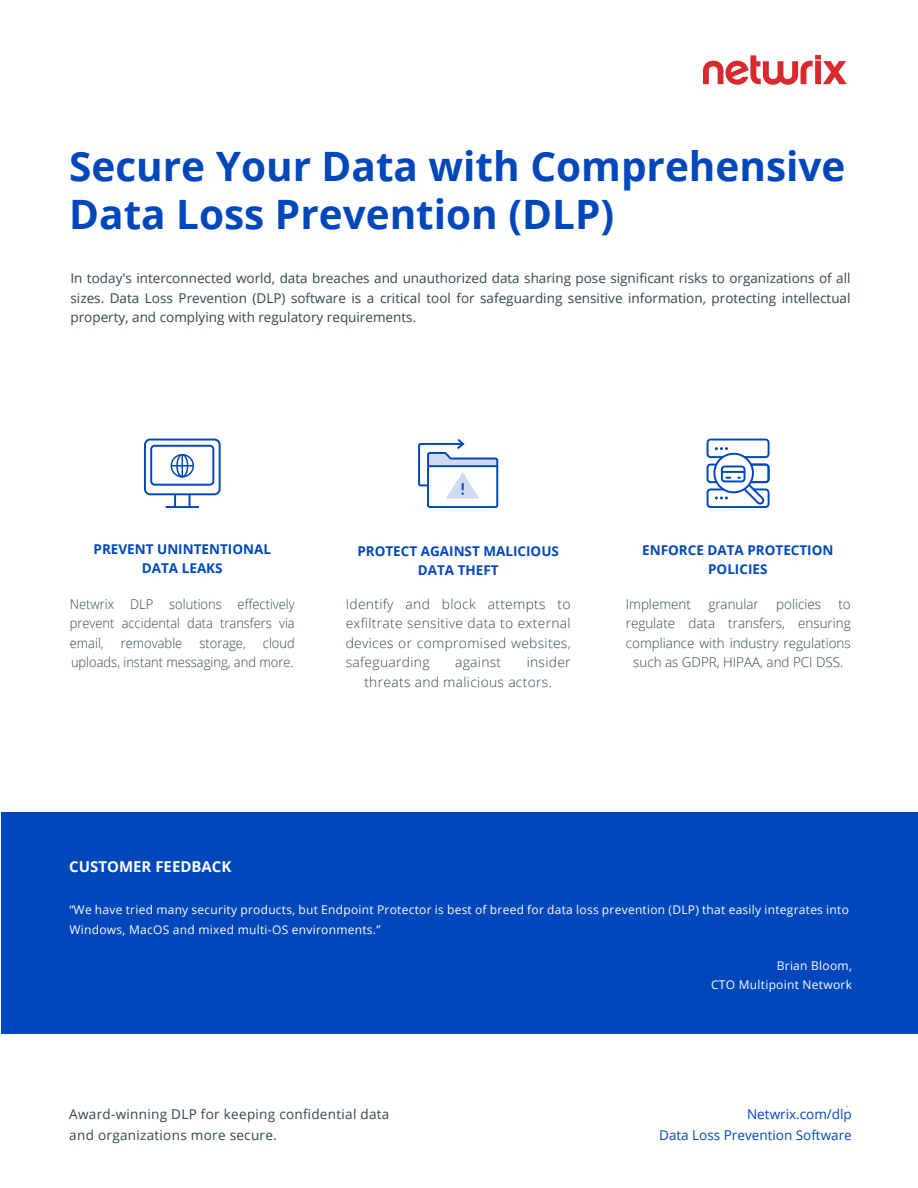
<style>
.page{position:relative;width:918px;height:1188px;background:#fff}
.page>*{position:absolute;margin:0;border:0;box-sizing:border-box;transform-origin:0 0}
.t1{font:700 40.5px/48.6px "Open Sans";color:#0047bb}
.t2{font:700 15px "Open Sans";color:#fff}
.t3{font:13.5px/19.5px "Open Sans";letter-spacing:.02em;color:#34454f;text-align:justify}
.t4{font:300 13.5px/19.5px "Open Sans";color:#34454f;text-align:justify}
.t5{font:300 13.5px/19.5px "Open Sans";color:#34454f;text-align:justify;scale:.96 1}
.t6{font:700 13.5px/19.5px "Open Sans";color:#0047bb;text-align:center}
.t7{font:13.5px/21px "Open Sans";color:#0047bb;text-align:right}
.t8{font:300 13.5px/19.5px "Open Sans";letter-spacing:.02em;color:#34454f}
.t9{font:12px/19.5px "Open Sans";letter-spacing:.02em;color:#fff}
</style>
<div class="page">
<svg style="left:703px;top:55px;width:144px;height:30px"></svg>
<div style="left:1px;top:812px;width:917px;height:222px;background:#0047bb"></div>
<svg style="left:706px;top:463px;width:12px;height:21px"></svg>
<div style="left:707px;top:488px;width:63px;height:20px;border:2px solid #0047bb;border-radius:3px"></div>
<svg style="left:715px;top:496px;width:13px;height:3px"></svg>
<div style="left:707px;top:439px;width:63px;height:19px;border:2px solid #0047bb;border-radius:3px"></div>
<svg style="left:715px;top:447px;width:13px;height:3px"></svg>
<div style="left:713px;top:453px;width:41px;height:40px;border:2px solid #0047bb;border-radius:50%"></div>
<div style="left:721px;top:466px;width:24px;height:16px;border:2px solid #0047bb;border-radius:3px"></div>
<hr style="left:722px;top:471px;width:23px;height:2px;background:#0047bb">
<svg style="left:737px;top:463px;width:33px;height:44px"></svg>
<svg style="left:418px;top:439px;width:81px;height:69px"></svg>
<div style="left:171px;top:454px;width:23px;height:23px;border:2px solid #0047bb;border-radius:50%"></div>
<div style="left:176px;top:454px;width:12px;height:23px;border:2px solid #0047bb;border-radius:50%"></div>
<svg style="left:171px;top:455px;width:22px;height:22px"></svg>
<div style="left:144px;top:439px;width:77px;height:56px;border:2px solid #0047bb;border-radius:5px"></div>
<div style="left:150px;top:445px;width:64px;height:41px;border:2px solid #0047bb;border-radius:3px"></div>
<hr style="left:166px;top:506px;width:33px;height:2px;background:#0047bb">
<svg style="left:174px;top:495px;width:2px;height:11px"></svg>
<h1 class="t1" style="left:69px;top:141px;width:778px">Secure Your Data with Comprehensive<br>Data Loss Prevention (DLP)</h1>
<p class="t3" style="left:70px;top:268px;width:782px">In today's interconnected world, data breaches and unauthorized data sharing pose significant risks to organizations of all sizes. Data Loss Prevention (DLP) software is a critical tool for safeguarding sensitive information, protecting intellectual property, and complying with regulatory requirements.</p>
<p class="t6" style="left:94px;top:539px;width:179px">PREVENT UNINTENTIONAL<br>DATA LEAKS</p>
<p class="t6" style="left:642px;top:540px;width:193px">ENFORCE DATA PROTECTION<br>POLICIES</p>
<p class="t6" style="left:357px;top:541px;width:203px">PROTECT AGAINST MALICIOUS<br>DATA THEFT</p>
<p class="t4" style="left:346px;top:594px;width:227px">Identify and block attempts to exfiltrate sensitive data to external devices or compromised websites, safeguarding</p>
<p class="t5" style="left:70px;top:594px;width:236px">Netwrix DLP solutions effectively prevent accidental data transfers via email,</p>
<p class="t4" style="left:626px;top:594px;width:67px">Implement</p>
<p class="t4" style="left:708px;top:594px;width:52px">granular</p>
<p class="t4" style="left:776px;top:594px;width:46px">policies</p>
<p class="t4" style="left:838px;top:594px;width:14px">to</p>
<p class="t4" style="left:626px;top:613px;width:227px">regulate data transfers, ensuring</p>
<p class="t4" style="left:626px;top:633px;width:227px">compliance with industry regulations</p>
<p class="t4" style="left:633px;top:652px;width:212px">such as GDPR, HIPAA, and PCI DSS.</p>
<p class="t5" style="left:71px;top:633px;width:235px;text-align:right">cloud<br>uploads, instant messaging, and more.</p>
<p class="t5" style="left:121px;top:633px;width:66px">removable</p>
<p class="t5" style="left:199px;top:633px;width:50px">storage,</p>
<p class="t8" style="left:364px;top:652px;width:208px;text-indent:162px">insider threats and malicious actors.</p>
<p class="t8" style="left:455px;top:652px;width:48px">against</p>
<p class="t2" style="left:69px;top:856px;width:164px">CUSTOMER FEEDBACK</p>
<p class="t9" style="left:69px;top:900px;width:781px">“We have tried many security products, but Endpoint Protector is best of breed for data loss prevention (DLP) that easily integrates into<br>Windows, MacOS and mixed multi-OS environments.”</p>
<p class="t9" style="left:711px;top:955px;width:142px;text-align:right">Brian Bloom,<br>CTO Multipoint Network</p>
<p class="t3" style="left:69px;top:1103px;width:322px;line-height:21px">Award-winning DLP for keeping confidential data and organizations more secure.</p>
<p class="t7" style="left:659px;top:1103px;width:194px">Netwrix.com/dlp<br>Data Loss Prevention Software</p>
</div>
